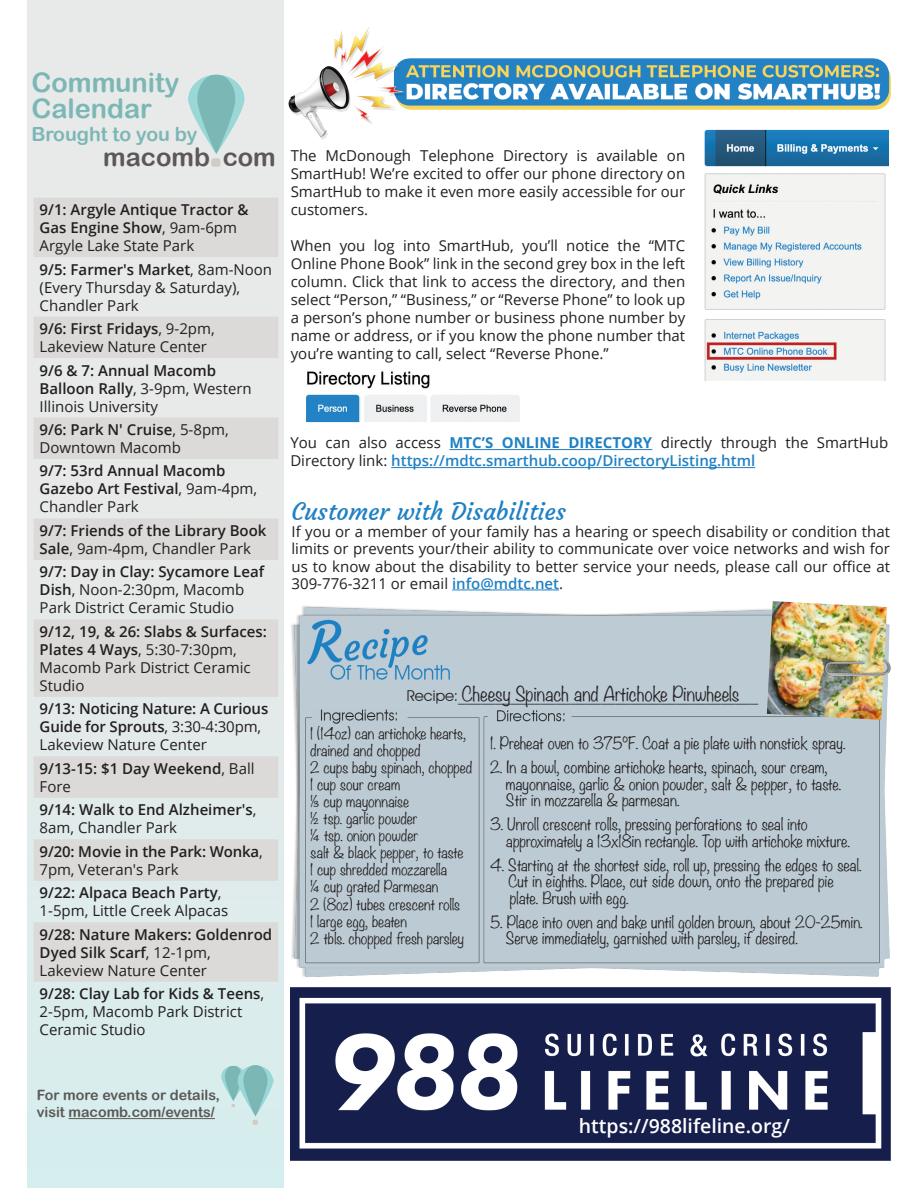
<style>
.page{position:relative;width:918px;height:1188px;background:#fff}
.page>*{position:absolute;margin:0;border:0;box-sizing:border-box;transform-origin:0 0}
.t1{font:27px "Arial Rounded MT Bold";color:#7bb7b5}
.t2{font:25.5px "Arial Rounded MT Bold";color:#5c5857}
.t3{font:24px "Courgette";color:#2081c4}
.t4{font:600 19.5px "Open Sans";color:#fff}
.t5{font:19.5px "Arial Rounded MT Bold";color:#7bb7b5}
.t6{font:300 18px "Noteworthy";color:#231f20}
.t7{font:15px/18px "Open Sans";color:#231f20}
.t8{font:300 15px/16.5px "Noteworthy";color:#231f20}
.t9{font:600 15px/18px "Open Sans";color:#231f20}
.t10{font:15px "Avant Garde IT Cby BT";color:#231f20}
.t11{font:300 14.25px/17.1px "Noteworthy";color:#231f20}
.t12{font:14.25px "Arial Rounded MT Bold";color:#5c5857}
.s1{font-weight:400}
.s2{font-weight:600}
.s3{font-weight:700;color:#2081c4}
.s4{font-weight:600;color:#2081c4}
</style>
<div class="page">
<img style="left:289px;top:27px;width:601px;height:113px">
<hr style="left:452px;top:590px;width:107px;height:1px;background:#2081c4">
<img style="left:696px;top:128px;width:192px;height:252px">
<img style="left:306px;top:371px;width:214px;height:52px">
<hr style="left:449px;top:449px;width:203px;height:1px;background:#2081c4">
<hr style="left:391px;top:467px;width:364px;height:1px;background:#2081c4">
<img style="left:291px;top:987px;width:600px;height:174px">
<div style="left:27px;top:0;width:257px;height:1188px;background:linear-gradient(to right,#e0ebeb,#e0ebeb)"></div>
<svg style="left:34px;top:198px;width:244px;height:784px;background:#e0e1e1"></svg>
<img style="left:189px;top:75px;width:55px;height:91px">
<hr style="left:69px;top:1118px;width:146px;height:1px;background:#5c5857">
<img style="left:221px;top:1065px;width:53px;height:59px">
<img style="left:291px;top:606px;width:599px;height:371px">
<img style="left:767px;top:601px;width:120px;height:119px">
<img style="left:824px;top:658px;width:67px;height:18px">
<p class="t1" style="left:32px;top:67px;width:149px">Community</p>
<p class="t1" style="left:32px;top:92px;width:122px">Calendar</p>
<p class="t5" style="left:32px;top:123px;width:167px">Brought to you by</p>
<p class="t2" style="left:103px;top:142px;width:174px">macomb com</p>
<p class="t9" style="left:40px;top:200px;width:211px">9/1: Argyle Antique Tractor &amp;<br>Gas Engine Show<span class="s1">, 9am-6pm<br>Argyle Lake State Park</span></p>
<p class="t7" style="left:40px;top:260px;width:234px"><span class="s2">9/5: Farmer's Market</span>, 8am-Noon (Every Thursday &amp; Saturday),<br>Chandler Park</p>
<p class="t7" style="left:40px;top:319px;width:177px"><span class="s2">9/6: First Fridays</span>, 9-2pm,<br>Lakeview Nature Center</p>
<p class="t7" style="left:40px;top:361px;width:214px"><span class="s2">9/6 &amp; 7: Annual Macomb<br>Balloon Rally</span>, 3-9pm, Western<br>Illinois University</p>
<p class="t7" style="left:40px;top:420px;width:191px"><span class="s2">9/6: Park N' Cruise</span>, 5-8pm,<br>Downtown Macomb</p>
<p class="t9" style="left:40px;top:462px;width:219px">9/7: 53rd Annual Macomb<br>Gazebo Art Festival<span class="s1">, 9am-4pm,<br>Chandler Park</span></p>
<p class="t9" style="left:40px;top:521px;width:228px">9/7: Friends of the Library Book<br>Sale<span class="s1">, 9am-4pm, Chandler Park</span></p>
<p class="t7" style="left:40px;top:563px;width:226px"><span class="s2">9/7: Day in Clay: Sycamore Leaf<br>Dish</span>, Noon-2:30pm, Macomb<br>Park District Ceramic Studio</p>
<p class="t7" style="left:40px;top:622px;width:229px"><span class="s2">9/12, 19, &amp; 26: Slabs &amp; Surfaces:<br>Plates 4 Ways</span>, 5:30-7:30pm,<br>Macomb Park District Ceramic<br>Studio</p>
<p class="t9" style="left:40px;top:700px;width:230px">9/13: Noticing Nature: A Curious<br>Guide for Sprouts<span class="s1">, 3:30-4:30pm,<br>Lakeview Nature Center</span></p>
<p class="t9" style="left:40px;top:759px;width:216px">9/13-15: $1 Day Weekend<span class="s1">, Ball<br>Fore</span></p>
<p class="t9" style="left:40px;top:801px;width:218px">9/14: Walk to End Alzheimer's<span class="s1">,<br>8am, Chandler Park</span></p>
<p class="t9" style="left:40px;top:842px;width:225px">9/20: Movie in the Park: Wonka<span class="s1">,<br>7pm, Veteran's Park</span></p>
<p class="t7" style="left:40px;top:883px;width:190px"><span class="s2">9/22: Alpaca Beach Party</span>,<br>1-5pm, Little Creek Alpacas</p>
<p class="t9" style="left:40px;top:925px;width:234px">9/28: Nature Makers: Goldenrod<br>Dyed Silk Scarf<span class="s1">, 12-1pm,<br>Lakeview Nature Center</span></p>
<p class="t7" style="left:40px;top:984px;width:226px"><span class="s2">9/28: Clay Lab for Kids &amp; Teens</span>,<br>2-5pm, Macomb Park District<br>Ceramic Studio</p>
<p class="t7" style="left:291px;top:146px;width:396px;text-align:justify">The McDonough Telephone Directory is available on SmartHub! We’re excited to offer our phone directory on SmartHub to make it even more easily accessible for our customers.</p>
<p class="t7" style="left:291px;top:236px;width:396px;text-align:justify">When you log into SmartHub, you’ll notice the “MTC Online Phone Book” link in the second grey box in the left column. Click that link to access the directory, and then select “Person,” “Business,” or “Reverse Phone” to look up a person’s phone number or business phone number by name or address, or if you know the phone number that you’re wanting to call, select “Reverse Phone.”</p>
<p class="t7" style="left:290px;top:434px;width:599px">You can also access <span class="s3">MTC’S ONLINE DIRECTORY</span> directly through the SmartHub<br>Directory link: <span class="s4">https://mdtc.smarthub.coop/DirectoryListing.html</span></p>
<p class="t3" style="left:292px;top:496px;width:276px">Customer with Disabilities</p>
<p class="t7" style="left:292px;top:523px;width:600px;line-height:17.2px;text-align:justify">If you or a member of your family has a hearing or speech disability or condition that limits or prevents your/their ability to communicate over voice networks and wish for us to know about the disability to better service your needs, please call our office at 309-776-3211 or email <span class="s4">info@mdtc.net</span>.</p>
<p class="t6" style="left:462px;top:678px;width:279px">Cheesy Spinach and Artichoke Pinwheels</p>
<p class="t10" style="left:407px;top:686px;width:353px">Recipe:________________________________________</p>
<p class="t11" style="left:310px;top:724px;width:158px">1 (14oz) can artichoke hearts, drained and chopped</p>
<p class="t11" style="left:310px;top:758px;width:164px">2 cups baby spinach, chopped</p>
<p class="t11" style="left:310px;top:775px;width:91px">1 cup sour cream</p>
<p class="t11" style="left:310px;top:792px;width:100px">⅓ cup mayonnaise</p>
<p class="t11" style="left:310px;top:810px;width:109px">½ tsp. garlic powder</p>
<p class="t11" style="left:310px;top:827px;width:109px">¼ tsp. onion powder</p>
<p class="t11" style="left:310px;top:844px;width:155px">salt &amp; black pepper, to taste</p>
<p class="t11" style="left:310px;top:861px;width:138px">1 cup shredded mozzarella</p>
<p class="t11" style="left:310px;top:878px;width:130px">¼ cup grated Parmesan</p>
<p class="t11" style="left:310px;top:895px;width:151px">2 (8oz) tubes crescent rolls</p>
<p class="t11" style="left:310px;top:912px;width:98px">1 large egg, beaten</p>
<p class="t11" style="left:310px;top:929px;width:155px">2 tbls. chopped fresh parsley</p>
<p class="t8" style="left:490px;top:735px;width:357px">1. Preheat oven to 375℉. Coat a pie plate with nonstick spray.</p>
<p class="t8" style="left:506px;top:759px;width:337px;text-indent:-16px">2. In a bowl, combine artichoke hearts, spinach, sour cream, mayonnaise, garlic &amp; onion powder, salt &amp; pepper, to taste.<br>Stir in mozzarella &amp; parmesan.</p>
<p class="t8" style="left:506px;top:816px;width:346px;text-indent:-16px">3. Unroll crescent rolls, pressing perforations to seal into approximately a 13x18in rectangle. Top with artichoke mixture.</p>
<p class="t8" style="left:508px;top:856px;width:355px;text-indent:-18px">4. Starting at the shortest side, roll up, pressing the edges to seal.<br>Cut in eighths. Place, cut side down, onto the prepared pie plate. Brush with egg.</p>
<p class="t8" style="left:490px;top:913px;width:374px">5. Place into oven and bake until golden brown, about 20-25min.</p>
<p class="t8" style="left:506px;top:930px;width:294px">Serve immediately, garnished with parsley, if desired.</p>
<p class="t12" style="left:37px;top:1087px;width:185px">For more events or details,</p>
<p class="t12" style="left:37px;top:1104px;width:180px">visit macomb.com/events/</p>
<p class="t4" style="left:579px;top:1112px;width:213px">https://988lifeline.org/</p>
</div>
